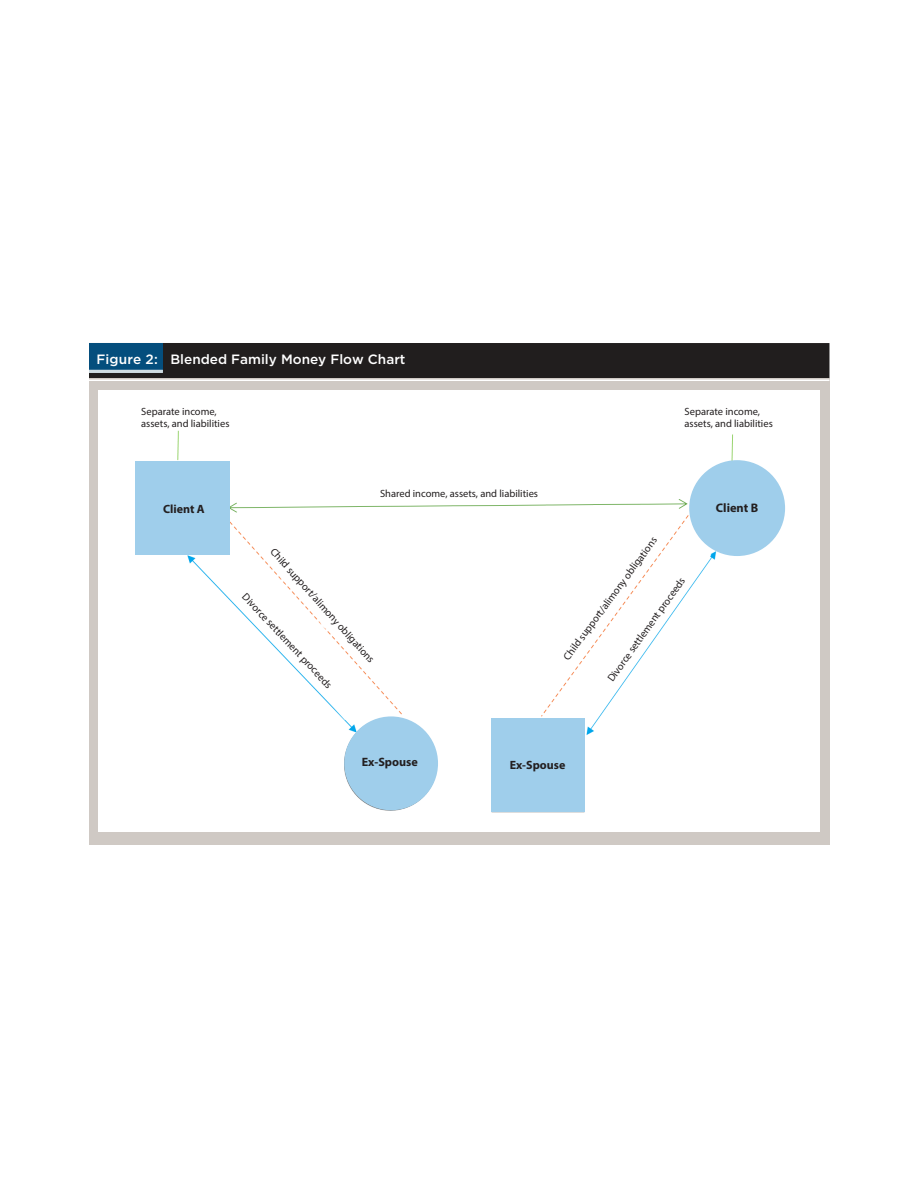
<style>
.page{position:relative;width:918px;height:1188px;background:#fff}
.page>*{position:absolute;margin:0;border:0;box-sizing:border-box;transform-origin:0 0}
.t1{font:500 13.5px "Gotham";color:#fff}
.t2{font:700 12.45px "Myriad Pro";color:#231f20}
.t3{font:700 12.15px "Myriad Pro";color:#231f20}
.t4{font:700 12px "Myriad Pro";color:#231f20}
.t5{font:10.5px/12px "Myriad Pro";color:#231f20}
</style>
<div class="page">
<div style="left:89px;top:343px;width:740px;height:52px;background:#211e1e"></div>
<div style="left:89px;top:343px;width:74px;height:29px;background:#044e7d"></div>
<div style="left:89px;top:379px;width:740px;height:466px;background:#cfc9c4"></div>
<hr style="left:89px;top:380px;width:740px;height:1px;background:#fff">
<div style="left:98px;top:390px;width:722px;height:442px;background:#fff"></div>
<hr style="left:89px;top:370px;width:74px;height:3px;background:#cfdce2">
<img style="left:177px;top:430px;width:608px;height:383px">
<div style="left:135px;top:461px;width:95px;height:94px;background:#9fceeb"></div>
<div style="left:491px;top:718px;width:93px;height:94px;background:#9fceeb"></div>
<div style="left:689px;top:460px;width:96px;height:96px;background:#9fceeb;border-radius:50%"></div>
<div style="left:344px;top:716px;width:94px;height:94px;background:#9fceeb;border-radius:50%"></div>
<p class="t1" style="left:97px;top:351px;width:311px">Figure 2: Blended Family Money Flow Chart</p>
<p class="t5" style="left:141px;top:405px;width:90px">Separate income, assets, and liabilities</p>
<p class="t5" style="left:685px;top:405px;width:90px">Separate income, assets, and liabilities</p>
<p class="t4" style="left:163px;top:501px;width:43px">Client A</p>
<p class="t5" style="left:380px;top:488px;width:160px">Shared income, assets, and liabilities</p>
<p class="t5" style="left:277px;top:546px;width:152px;rotate:48deg">Child support/alimony obligations</p>
<p class="t5" style="left:249px;top:591px;width:127px;rotate:47deg">Divorce settlement proceeds</p>
<p class="t5" style="left:561px;top:655px;width:152px;rotate:-54deg">Child support/alimony obligations</p>
<p class="t5" style="left:605px;top:676px;width:127px;rotate:-54deg">Divorce settlement proceeds</p>
<p class="t3" style="left:362px;top:754px;width:58px">Ex-Spouse</p>
<p class="t4" style="left:510px;top:757px;width:57px">Ex-Spouse</p>
<p class="t2" style="left:716px;top:499px;width:44px">Client B</p>
</div>
